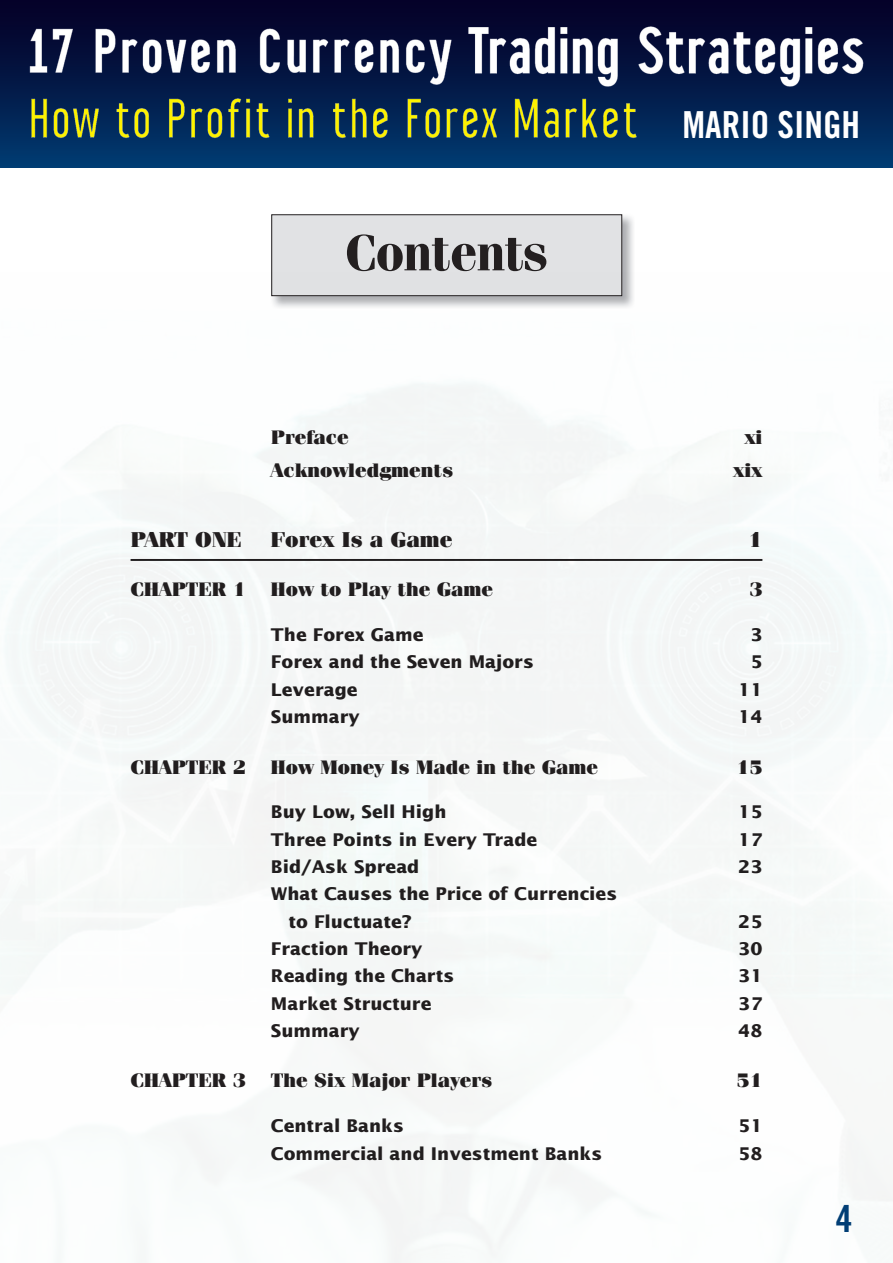
<style>
.page{position:relative;width:893px;height:1263px;background:#fff}
.page>*{position:absolute;margin:0;border:0;box-sizing:border-box;transform-origin:0 0}
.t1{font:700 50.7px "Fenice Std";letter-spacing:-.025em;color:#231f20}
.B-Header{font:37.5px "Trade Gothic LT Std Bd Cn 20";color:#013e75}
.t2{font:37.2px "Trade Gothic LT Std Bd Cn 20";color:#fff}
.t3{font:900 21.45px "Fenice Std";color:#231f20}
.t4{font:900 19.5px "Fenice Std";color:#231f20}
.t5{font:700 17.55px/27.3px "Lucida Sans Std";color:#231f20}
</style>
<div class="page">
<div style="left:0;top:0;width:893px;height:168px;background:linear-gradient(to bottom,#050022,#00396f)"></div>
<img style="left:0;top:21px;width:462px;height:70px">
<img style="left:462px;top:21px;width:410px;height:78px">
<img style="left:22px;top:78px;width:624px;height:69px">
<img style="left:271px;top:214px;width:364px;height:95px">
<div style="left:272px;top:215px;width:350px;height:81px;background:#e1e2e4"></div>
<div style="left:271px;top:214px;width:351px;height:82px;border:1px solid #231f20"></div>
<hr style="left:131px;top:559px;width:631px;height:2px;background:#231f20">
<h1 class="t1" style="left:345px;top:222px;width:205px">Contents</h1>
<h3 class="t2" style="left:682px;top:102px;width:179px">MARIO SINGH</h3>
<p class="t4" style="left:271px;top:425px;width:79px">Preface</p>
<p class="t4" style="left:744px;top:425px;width:20px">xi</p>
<p class="t4" style="left:271px;top:458px;width:184px">Acknowledgments</p>
<p class="t4" style="left:733px;top:458px;width:31px">xix</p>
<p class="t3" style="left:131px;top:527px;width:112px">PART ONE</p>
<p class="t3" style="left:271px;top:527px;width:183px">Forex Is a Game</p>
<p class="t3" style="left:748px;top:527px;width:16px">1</p>
<p class="t4" style="left:131px;top:577px;width:117px">CHAPTER 1</p>
<p class="t4" style="left:271px;top:577px;width:224px">How to Play the Game</p>
<p class="t4" style="left:749px;top:577px;width:15px">3</p>
<p class="t5" style="left:271px;top:621px;width:154px">The Forex Game</p>
<p class="t5" style="left:750px;top:621px;width:14px">3</p>
<p class="t5" style="left:271px;top:649px;width:264px">Forex and the Seven Majors</p>
<p class="t5" style="left:750px;top:649px;width:14px">5</p>
<p class="t5" style="left:271px;top:676px;width:88px">Leverage</p>
<p class="t5" style="left:738px;top:676px;width:26px">11</p>
<p class="t5" style="left:271px;top:703px;width:90px">Summary</p>
<p class="t5" style="left:738px;top:703px;width:26px">14</p>
<p class="t4" style="left:131px;top:755px;width:117px">CHAPTER 2</p>
<p class="t4" style="left:271px;top:755px;width:329px">How Money Is Made in the Game</p>
<p class="t4" style="left:736px;top:755px;width:28px">15</p>
<p class="t5" style="left:271px;top:799px;width:177px">Buy Low, Sell High</p>
<p class="t5" style="left:738px;top:799px;width:26px">15</p>
<p class="t5" style="left:271px;top:826px;width:268px">Three Points in Every Trade</p>
<p class="t5" style="left:738px;top:826px;width:26px">17</p>
<p class="t5" style="left:271px;top:853px;width:150px">Bid/Ask Spread</p>
<p class="t5" style="left:738px;top:853px;width:26px">23</p>
<p class="t5" style="left:289px;top:881px;width:330px;text-indent:-18px">What Causes the Price of Currencies to Fluctuate?</p>
<p class="t5" style="left:738px;top:908px;width:26px">25</p>
<p class="t5" style="left:271px;top:935px;width:153px">Fraction Theory</p>
<p class="t5" style="left:738px;top:935px;width:26px">30</p>
<p class="t5" style="left:271px;top:963px;width:185px">Reading the Charts</p>
<p class="t5" style="left:738px;top:963px;width:26px">31</p>
<p class="t5" style="left:271px;top:990px;width:162px">Market Structure</p>
<p class="t5" style="left:738px;top:990px;width:26px">37</p>
<p class="t5" style="left:271px;top:1017px;width:90px">Summary</p>
<p class="t5" style="left:738px;top:1017px;width:26px">48</p>
<p class="t4" style="left:131px;top:1069px;width:117px">CHAPTER 3</p>
<p class="t4" style="left:271px;top:1069px;width:223px">The Six Major Players</p>
<p class="t4" style="left:736px;top:1069px;width:28px">51</p>
<p class="t5" style="left:271px;top:1113px;width:135px">Central Banks</p>
<p class="t5" style="left:738px;top:1113px;width:26px">51</p>
<p class="t5" style="left:271px;top:1140px;width:333px">Commercial and Investment Banks</p>
<p class="t5" style="left:738px;top:1140px;width:26px">58</p>
<p class="B-Header" style="left:836px;top:1195px;width:18px">4</p>
</div>
